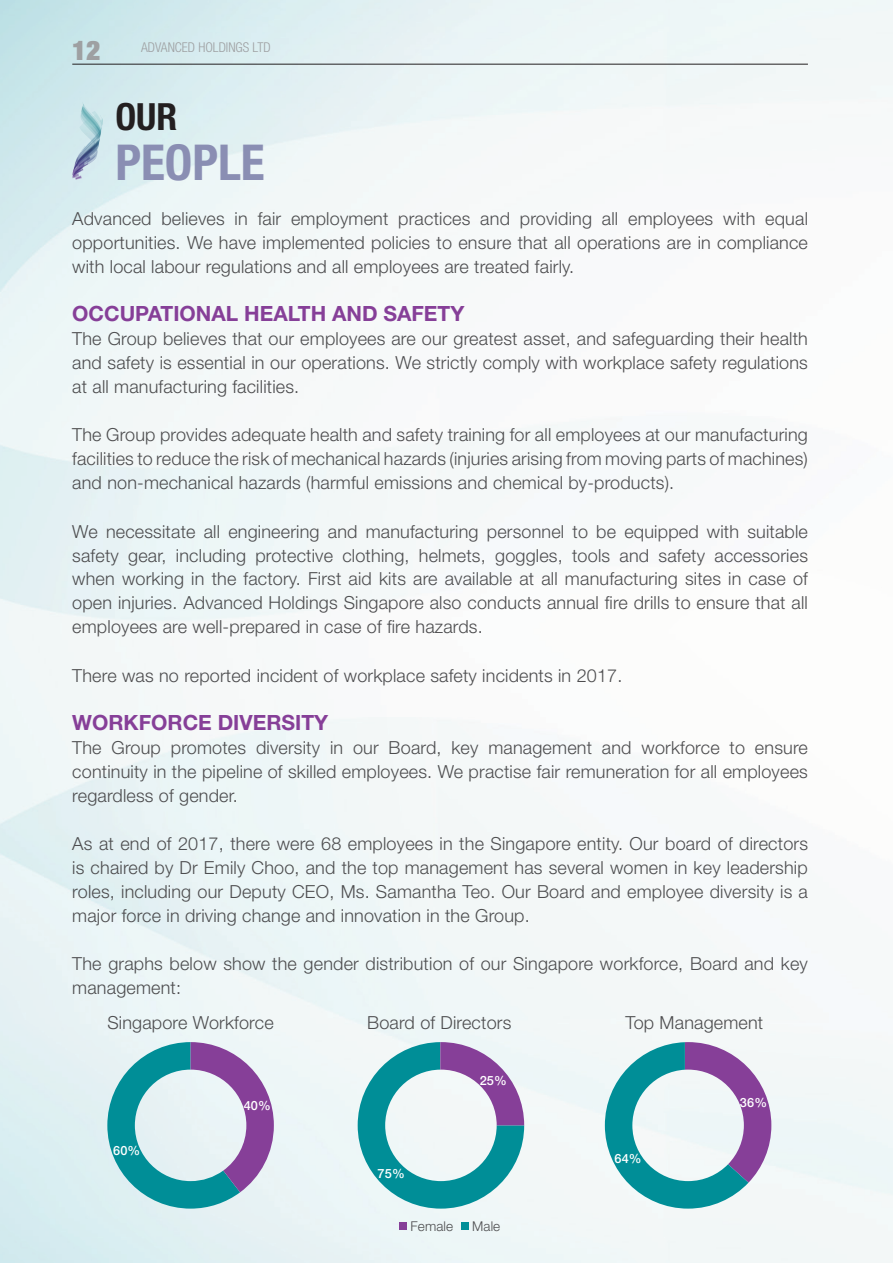
<style>
.page{position:relative;width:893px;height:1263px;background:#fff}
.page>*{position:absolute;margin:0;border:0;box-sizing:border-box;transform-origin:0 0}
.t1{font:700 condensed 49.5px "Helvetica Neue LT Std";color:#8a8eb3}
.t2{font:700 condensed 37.5px "Helvetica Neue LT Std";color:#231f20}
.t3{font:900 condensed 27px "Helvetica Neue LT Std";color:#9ea0a2}
.t4{font:700 21px "Helvetica Neue LT Std";color:#863f98}
.t5{font:300 18px/24px "Helvetica Neue LT Std";letter-spacing:.01em;color:#4d4d4f;text-align:justify}
.t6{font:300 condensed 13.5px "Helvetica Neue LT Std";color:#9ea0a2}
.t7{font:300 13.5px "Helvetica Neue LT Std";letter-spacing:.01em;color:#4d4d4f}
.t8{font:500 12.75px "Helvetica Neue LT Std";letter-spacing:.01em;color:#fff}
</style>
<div class="page">
<img style="left:0;top:0;width:893px;height:1263px">
<hr style="left:72px;top:64px;width:736px;height:1px;background:#231f20">
<img style="left:72px;top:101px;width:31px;height:79px">
<svg style="left:107px;top:1042px;width:167px;height:166px;background:#9ab9cc"></svg>
<svg style="left:358px;top:1042px;width:166px;height:166px"></svg>
<svg style="left:605px;top:1042px;width:166px;height:166px"></svg>
<div style="left:399px;top:1223px;width:7px;height:7px;background:#863f98"></div>
<div style="left:461px;top:1223px;width:7px;height:7px;background:#008e97"></div>
<h3 class="t3" style="left:72px;top:33px;width:30px">12</h3>
<p class="t6" style="left:141px;top:40px;width:131px">ADVANCED HOLDINGS LTD</p>
<p class="t2" style="left:115px;top:94px;width:63px">OUR</p>
<p class="t1" style="left:115px;top:132px;width:151px">PEOPLE</p>
<p class="t5" style="left:72px;top:207px;width:737px">Advanced believes in fair employment practices and providing all employees with equal opportunities. We have implemented policies to ensure that all operations are in compliance with local labour regulations and all employees are treated fairly.</p>
<p class="t4" style="left:72px;top:301px;width:394px">OCCUPATIONAL HEALTH AND SAFETY</p>
<p class="t5" style="left:72px;top:327px;width:737px">The Group believes that our employees are our greatest asset, and safeguarding their health and safety is essential in our operations. We strictly comply with workplace safety regulations at all manufacturing facilities.</p>
<p class="t5" style="left:72px;top:423px;width:737px">The Group provides adequate health and safety training for all employees at our manufacturing facilities to reduce the risk of mechanical hazards (injuries arising from moving parts of machines) and non-mechanical hazards (harmful emissions and chemical by-products).</p>
<p class="t5" style="left:72px;top:519px;width:737px">We necessitate all engineering and manufacturing personnel to be equipped with suitable safety gear, including protective clothing, helmets, goggles, tools and safety accessories when working in the factory. First aid kits are available at all manufacturing sites in case of open injuries. Advanced Holdings Singapore also conducts annual fire drills to ensure that all employees are well-prepared in case of fire hazards.</p>
<p class="t5" style="left:72px;top:663px;width:552px">There was no reported incident of workplace safety incidents in 2017.</p>
<p class="t4" style="left:72px;top:709px;width:257px">WORKFORCE DIVERSITY</p>
<p class="t5" style="left:72px;top:735px;width:737px">The Group promotes diversity in our Board, key management and workforce to ensure continuity in the pipeline of skilled employees. We practise fair remuneration for all employees regardless of gender.</p>
<p class="t5" style="left:72px;top:831px;width:737px">As at end of 2017, there were 68 employees in the Singapore entity. Our board of directors is chaired by Dr Emily Choo, and the top management has several women in key leadership roles, including our Deputy CEO, Ms. Samantha Teo. Our Board and employee diversity is a major force in driving change and innovation in the Group.</p>
<p class="t5" style="left:72px;top:951px;width:737px">The graphs below show the gender distribution of our Singapore workforce, Board and key management:</p>
<p class="t5" style="left:107px;top:1011px;width:168px">Singapore Workforce</p>
<p class="t5" style="left:367px;top:1011px;width:146px">Board of Directors</p>
<p class="t5" style="left:626px;top:1011px;width:139px">Top Management</p>
<p class="t8" style="left:113px;top:1142px;width:29px">60%</p>
<p class="t8" style="left:244px;top:1098px;width:29px">40%</p>
<p class="t8" style="left:378px;top:1166px;width:29px">75%</p>
<p class="t8" style="left:480px;top:1072px;width:29px">25%</p>
<p class="t7" style="left:411px;top:1218px;width:44px">Female</p>
<p class="t7" style="left:472px;top:1218px;width:30px">Male</p>
<p class="t8" style="left:614px;top:1151px;width:29px">64%</p>
<p class="t8" style="left:740px;top:1095px;width:29px">36%</p>
</div>
